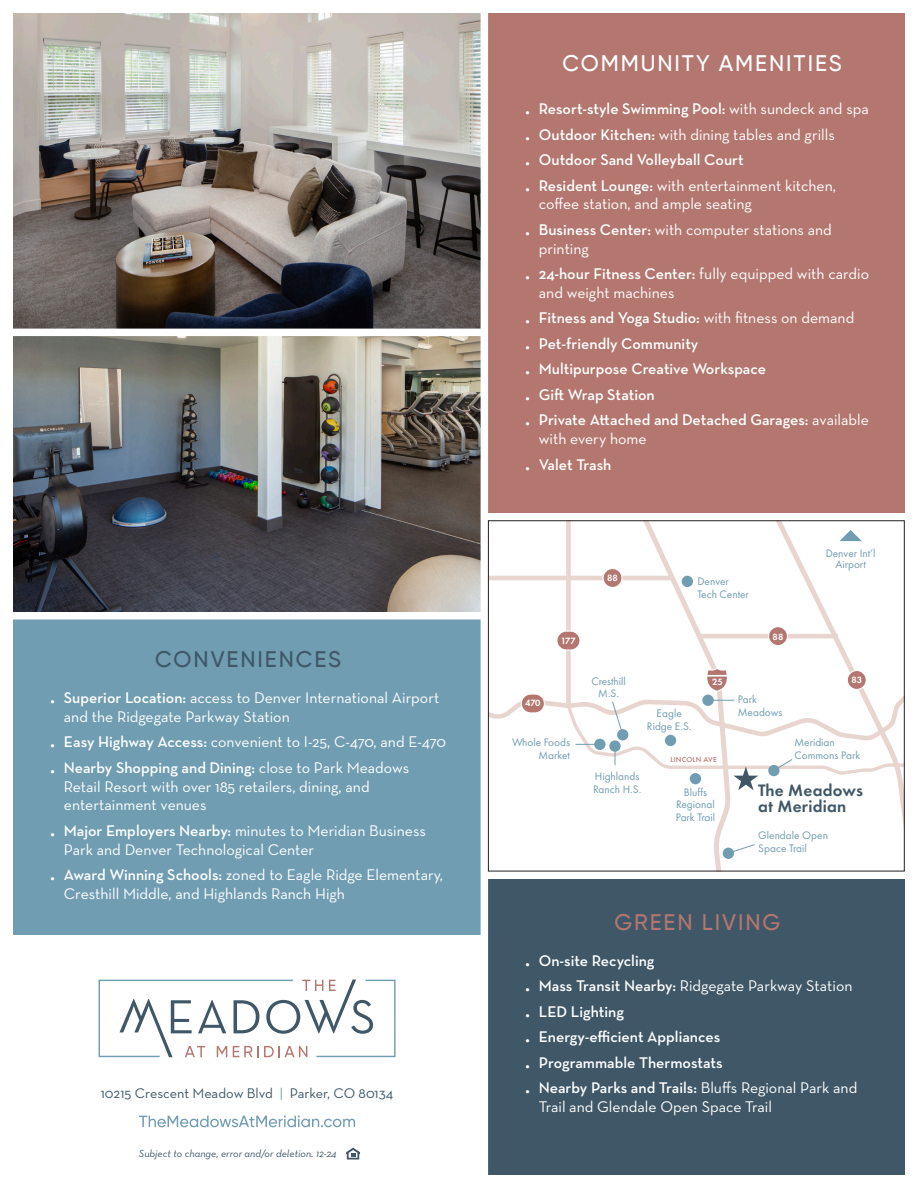
<style>
.page{position:relative;width:918px;height:1188px;background:#fff}
.page>*{position:absolute;margin:0;border:0;box-sizing:border-box;transform-origin:0 0}
.t1{font:500 22.5px "Gilroy";letter-spacing:.085em;color:#fff}
.t2{font:500 22.5px "Gilroy";letter-spacing:.085em;color:#3f5767}
.t3{font:500 22.5px "Gilroy";letter-spacing:.085em;color:#b37770}
.t4{font:600 17.1px/15.9px "Futura PT";letter-spacing:.015em;color:#3f5767}
.t5{font:15.75px/18.8px "Neutraface Text";color:#fff}
.t6{font:600 15.75px/18.8px "Neutraface Text";color:#fff}
.t7{font:14.25px "Neutraface Text";color:#3f5767}
.t8{font:11.25px/12.6px "Futura PT";color:#709db2}
.t9{font:italic 10.5px "Neutraface Text";color:#3f5767}
.t10{font:600 9.45px "Futura PT";color:#fff}
.t11{font:500 7.5px "Futura PT";letter-spacing:.025em;color:#b37770}
.s1{font-weight:600}
.s2{color:#709db2}
.s3{font-weight:400}
</style>
<div class="page">
<div style="left:488px;top:879px;width:416px;height:295px;background:#3f5767"></div>
<div style="left:488px;top:14px;width:416px;height:499px;background:#b37770"></div>
<div style="left:14px;top:620px;width:467px;height:315px;background:#709db2"></div>
<img style="left:14px;top:14px;width:467px;height:315px">
<img style="left:14px;top:336px;width:467px;height:276px">
<svg style="left:346px;top:1148px;width:14px;height:12px"></svg>
<svg style="left:490px;top:522px;width:413px;height:347px"></svg>
<div style="left:847px;top:671px;width:19px;height:18px;background:#b37770;border-radius:50%"></div>
<div style="left:847px;top:670px;width:20px;height:20px;border:1px solid #fff;border-radius:50%"></div>
<div style="left:603px;top:569px;width:19px;height:18px;background:#b37770;border-radius:50%"></div>
<div style="left:603px;top:568px;width:20px;height:20px;border:1px solid #fff;border-radius:50%"></div>
<div style="left:769px;top:627px;width:18px;height:19px;background:#b37770;border-radius:50%"></div>
<div style="left:768px;top:626px;width:20px;height:20px;border:1px solid #fff;border-radius:50%"></div>
<div style="left:521px;top:694px;width:23px;height:19px;background:#b37770;border-radius:9px"></div>
<div style="left:521px;top:694px;width:24px;height:19px;border:1px solid #fff;border-radius:9px"></div>
<div style="left:557px;top:631px;width:23px;height:19px;background:#b37770;border-radius:9px"></div>
<div style="left:556px;top:631px;width:25px;height:20px;border:1px solid #fff;border-radius:9px"></div>
<div style="left:488px;top:520px;width:417px;height:351px;border:1px solid #231f20"></div>
<svg style="left:99px;top:980px;width:297px;height:77px"></svg>
<svg style="left:139px;top:1116px;width:216px;height:11px"></svg>
<p class="t2" style="left:155px;top:645px;width:188px">CONVENIENCES</p>
<p class="t5" style="left:64px;top:688px;width:377px;text-indent:-14px"><span class="s1">• Superior Location:</span> access to Denver International Airport and the Ridgegate Parkway Station</p>
<p class="t5" style="left:50px;top:732px;width:397px"><span class="s1">• Easy Highway Access:</span> convenient to I-25, C-470, and E-470</p>
<p class="t5" style="left:64px;top:758px;width:347px;text-indent:-14px"><span class="s1">• Nearby Shopping and Dining:</span> close to Park Meadows<br>Retail Resort with over 185 retailers, dining, and entertainment venues</p>
<p class="t5" style="left:64px;top:821px;width:364px;text-indent:-14px"><span class="s1">• Major Employers Nearby:</span> minutes to Meridian Business<br>Park and Denver Technological Center</p>
<p class="t5" style="left:64px;top:865px;width:381px;text-indent:-14px"><span class="s1">• Award Winning Schools:</span> zoned to Eagle Ridge Elementary,<br>Cresthill Middle, and Highlands Ranch High</p>
<p class="t7" style="left:101px;top:1084px;width:294px">10215 Crescent Meadow Blvd <span class="s2">|</span> Parker, CO 80134</p>
<p class="t9" style="left:139px;top:1147px;width:199px">Subject to change, error and/or deletion. 12-24</p>
<p class="t1" style="left:562px;top:50px;width:281px">COMMUNITY AMENITIES</p>
<p class="t6" style="left:525px;top:99px;width:345px">• Resort-style Swimming Pool: <span class="s3">with sundeck and spa</span></p>
<p class="t5" style="left:525px;top:125px;width:311px"><span class="s1">• Outdoor Kitchen:</span> with dining tables and grills</p>
<p class="t6" style="left:525px;top:150px;width:220px">• Outdoor Sand Volleyball Court</p>
<p class="t5" style="left:539px;top:176px;width:299px;text-indent:-14px"><span class="s1">• Resident Lounge:</span> with entertainment kitchen, coffee station, and ample seating</p>
<p class="t5" style="left:539px;top:220px;width:295px;text-indent:-14px"><span class="s1">• Business Center:</span> with computer stations and printing</p>
<p class="t5" style="left:539px;top:264px;width:332px;text-indent:-14px"><span class="s1">• 24-hour Fitness Center:</span> fully equipped with cardio and weight machines</p>
<p class="t6" style="left:525px;top:309px;width:331px">• Fitness and Yoga Studio: <span class="s3">with fitness on demand</span></p>
<p class="t6" style="left:525px;top:334px;width:175px">• Pet-friendly Community</p>
<p class="t6" style="left:525px;top:360px;width:242px">• Multipurpose Creative Workspace</p>
<p class="t6" style="left:525px;top:385px;width:131px">• Gift Wrap Station</p>
<p class="t6" style="left:539px;top:411px;width:332px;text-indent:-14px">• Private Attached and Detached Garages: <span class="s3">available with every home</span></p>
<p class="t6" style="left:525px;top:455px;width:88px">• Valet Trash</p>
<p class="t8" style="left:826px;top:547px;width:51px;line-height:11.7px;text-align:center">Denver Int’l<br>Airport</p>
<p class="t10" style="left:607px;top:572px;width:12px">88</p>
<p class="t8" style="left:697px;top:575px;width:53px">Denver<br>Tech Center</p>
<p class="t10" style="left:561px;top:634px;width:16px">177</p>
<p class="t10" style="left:773px;top:630px;width:12px">88</p>
<p class="t10" style="left:525px;top:697px;width:17px">470</p>
<p class="t8" style="left:591px;top:675px;width:36px;text-align:center">Cresthill<br>M.S.</p>
<p class="t10" style="left:712px;top:676px;width:12px">25</p>
<p class="t10" style="left:851px;top:674px;width:12px">83</p>
<p class="t8" style="left:738px;top:693px;width:46px">Park<br>Meadows</p>
<p class="t8" style="left:647px;top:707px;width:46px;text-align:center">Eagle<br>Ridge E.S.</p>
<p class="t8" style="left:512px;top:736px;width:59px;text-align:right">Whole Foods<br>Market</p>
<p class="t11" style="left:671px;top:755px;width:48px">LINCOLN AVE</p>
<p class="t8" style="left:795px;top:736px;width:67px">Meridian<br>Commons Park</p>
<p class="t8" style="left:593px;top:770px;width:50px">Highlands<br>Ranch H.S.</p>
<p class="t8" style="left:676px;top:786px;width:41px;text-align:center">Bluffs<br>Regional<br>Park Trail</p>
<p class="t4" style="left:758px;top:782px;width:106px">The Meadows at Meridian</p>
<p class="t8" style="left:758px;top:829px;width:71px">Glendale Open<br>Space Trail</p>
<p class="t3" style="left:614px;top:908px;width:167px">GREEN LIVING</p>
<p class="t6" style="left:525px;top:951px;width:131px">• On-site Recycling</p>
<p class="t5" style="left:525px;top:976px;width:329px"><span class="s1">• Mass Transit Nearby:</span> Ridgegate Parkway Station</p>
<p class="t6" style="left:525px;top:1002px;width:100px">• LED Lighting</p>
<p class="t6" style="left:525px;top:1027px;width:196px">• Energy-efficient Appliances</p>
<p class="t6" style="left:525px;top:1053px;width:199px">• Programmable Thermostats</p>
<p class="t5" style="left:539px;top:1078px;width:320px;text-indent:-14px"><span class="s1">• Nearby Parks and Trails:</span> Bluffs Regional Park and<br>Trail and Glendale Open Space Trail</p>
</div>
